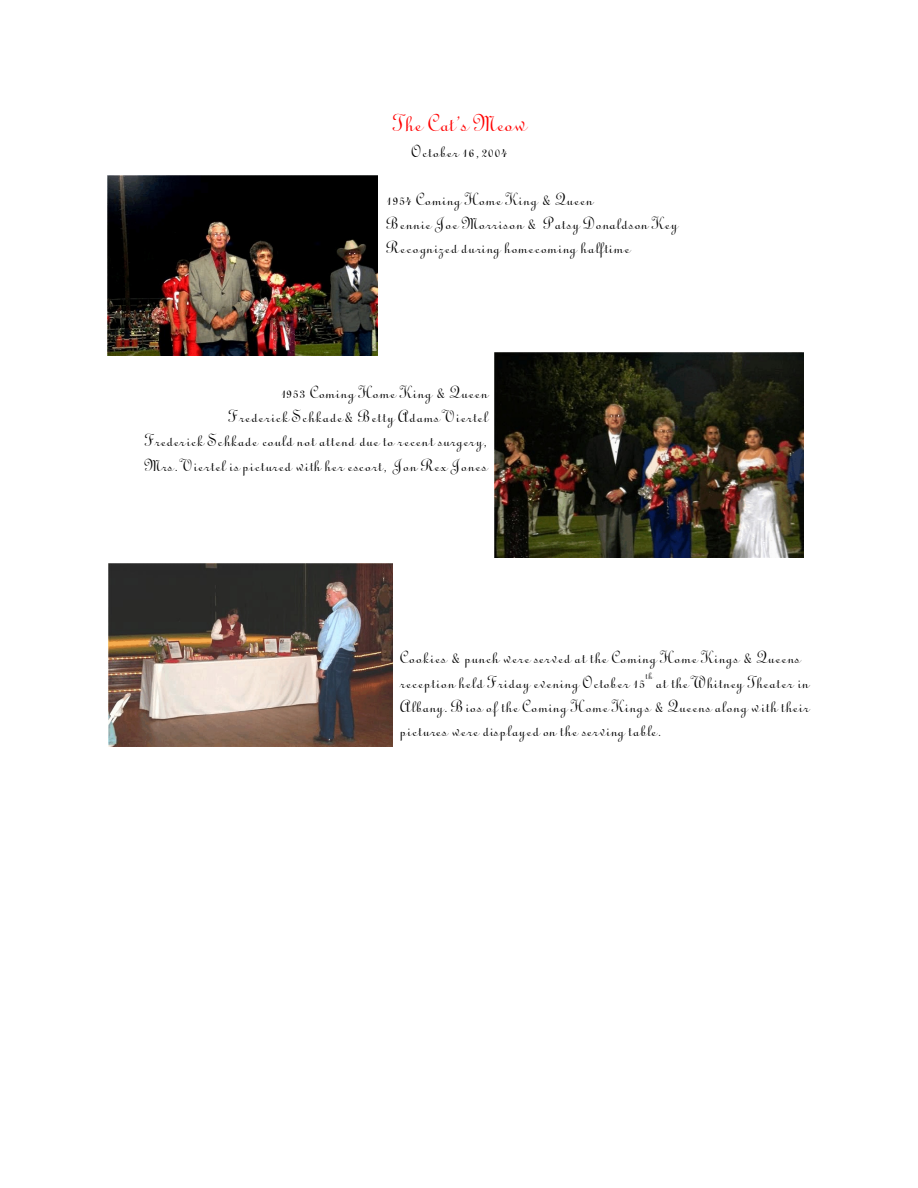
<style>
.page{position:relative;width:918px;height:1188px;background:#fff}
.page>*{position:absolute;margin:0;border:0;box-sizing:border-box;transform-origin:0 0}
.t1{font:27px "Typo Upright BT";letter-spacing:.02em;color:#f00}
.t2{font:19.5px/24.2px "Typo Upright BT";letter-spacing:.03em;color:#000}
.t3{font:12px "Typo Upright BT";color:#000}
</style>
<div class="page">
<img style="left:108px;top:175px;width:270px;height:180px">
<img style="left:495px;top:352px;width:309px;height:206px">
<img style="left:109px;top:564px;width:283px;height:183px">
<h1 class="t1" style="left:392px;top:111px;width:135px">The Cat’s Meow</h1>
<p class="t2" style="left:411px;top:140px;width:98px">October 16, 2004</p>
<p class="t2" style="left:386px;top:188px;width:293px">1954 Coming Home King &amp; Queen<br>Bennie Joe Morrison &amp; Patsy Donaldson Key<br>Recognized during homecoming halftime</p>
<p class="t2" style="left:144px;top:381px;width:345px;text-align:right">1953 Coming Home King &amp; Queen<br>Frederick Schkade&amp; Betty Adams Viertel<br>Frederick Schkade could not attend due to recent surgery, Mrs. Viertel is pictured with her escort, Jon Rex Jones</p>
<p class="t2" style="left:400px;top:646px;width:402px">Cookies &amp; punch were served at the Coming Home Kings &amp; Queens reception held Friday evening October 15</p>
<p class="t3" style="left:645px;top:669px;width:9px">th</p>
<p class="t2" style="left:400px;top:670px;width:411px;text-align:justify;text-indent:256px">at the Whitney Theater in Albany. Bios of the Coming Home Kings &amp; Queens along with their pictures were displayed on the serving table.</p>
</div>
